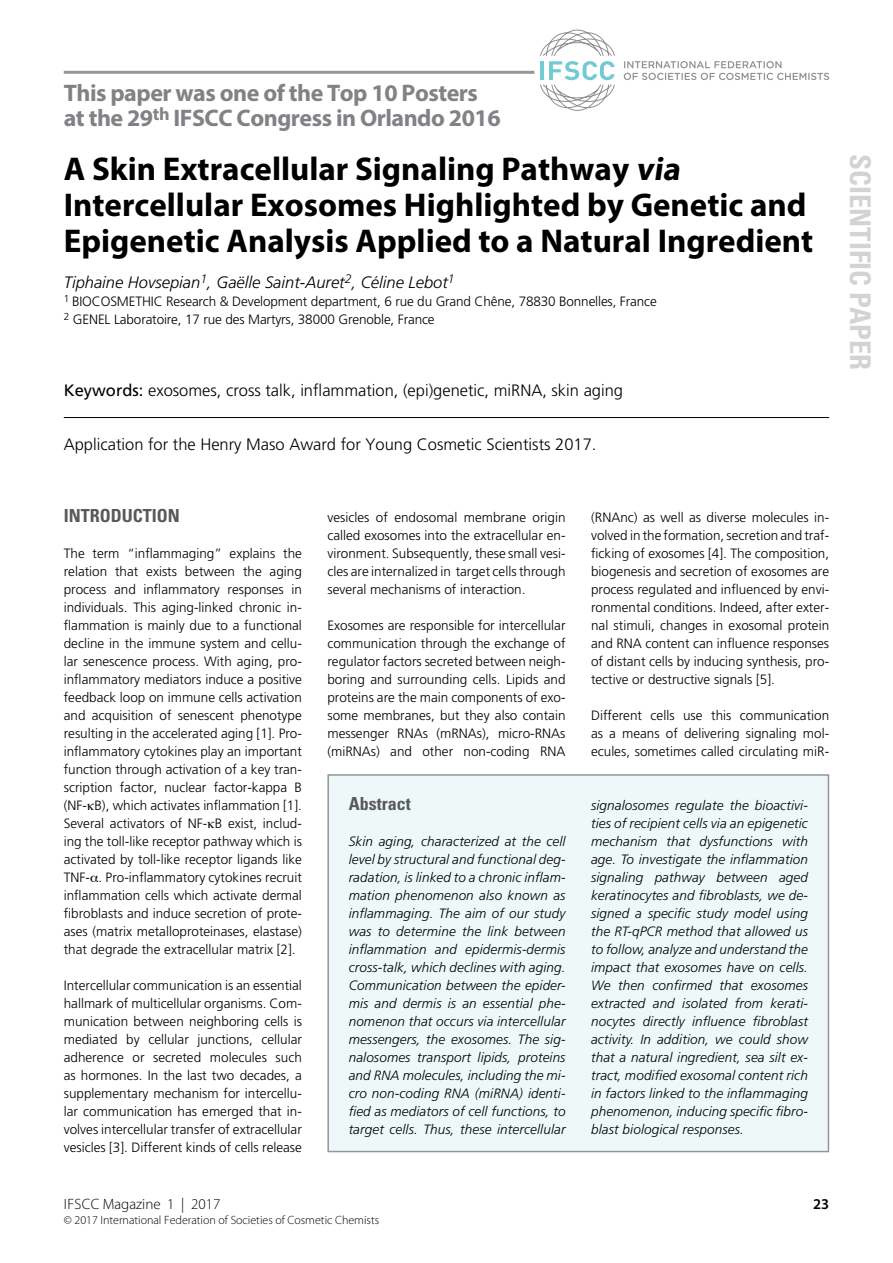
<style>
.page{position:relative;width:893px;height:1263px;background:#fff}
.page>*{position:absolute;margin:0;border:0;box-sizing:border-box;transform-origin:0 0}
.t1{font:700 33px/36px "Myriad Pro";color:#000}
.t2{font:700 condensed 28.5px "Univers";color:#d1d3d4}
.t3{font:700 24px/25px "Myriad Pro";letter-spacing:-.02em;color:#808285}
.t4{font:700 condensed 18px "Univers";color:#58595b}
.t5{font:300 16.5px "Frutiger";color:#000}
.t6{font:italic 300 16.5px "Frutiger";color:#000}
.t7{font:300 15px "Myriad Pro";color:#000}
.t8{font:600 15px "Myriad Pro";color:#000}
.t9{font:300 13.5px/18px "Frutiger";color:#000;text-align:justify}
.t10{font:italic 300 13.5px/18px "Frutiger";letter-spacing:.01em;color:#000;text-align:justify}
.t11{font:300 12px "Myriad Pro";color:#000}
.s1{font-weight:400}
</style>
<div class="page">
<svg style="left:540px;top:30px;width:75px;height:81px"></svg>
<svg style="left:624px;top:61px;width:205px;height:19px"></svg>
<hr style="left:64px;top:71px;width:470px;height:3px;background:#939598">
<hr style="left:64px;top:417px;width:765px;height:1px;background:#000">
<div style="left:327px;top:774px;width:502px;height:378px;background:#eff8f8;border:2px solid #939598"></div>
<h3 class="t3" style="left:64px;top:80px;width:438px">This paper was one of the Top 10 Posters at the 29<sup>th</sup> IFSCC Congress in Orlando 2016</h3>
<h1 class="t1" style="left:64px;top:150px;width:751px">A Skin Extracellular Signaling Pathway via<br>Intercellular Exosomes Highlighted by Genetic and<br>Epigenetic Analysis Applied to a Natural Ingredient</h1>
<p class="t6" style="left:64px;top:273px;width:393px">Tiphaine Hovsepian<sup>1</sup>, Gaëlle Saint-Auret<sup>2</sup>, Céline Lebot<sup>1</sup></p>
<p class="t9" style="left:64px;top:292px;width:594px"><sup>1</sup> BIOCOSMETHIC Research &amp; Development department, 6 rue du Grand Chêne, 78830 Bonnelles, France<br><sup>2</sup> GENEL Laboratoire, 17 rue des Martyrs, 38000 Grenoble, France</p>
<p class="t5" style="left:64px;top:381px;width:561px"><span class="s1">Keywords:</span> exosomes, cross talk, inflammation, (epi)genetic, miRNA, skin aging</p>
<p class="t5" style="left:64px;top:435px;width:534px">Application for the Henry Maso Award for Young Cosmetic Scientists 2017.</p>
<h2 class="t2" style="left:878px;top:154px;width:217px;rotate:90deg">SCIENTIFIC PAPER</h2>
<h3 class="t4" style="left:64px;top:505px;width:118px">INTRODUCTION</h3>
<p class="t9" style="left:64px;top:544px;width:240px">The term “inflammaging” explains the relation that exists between the aging process and inflammatory responses in individuals. This aging-linked chronic in&shy;flammation is mainly due to a functional decline in the immune system and cellu&shy;lar senescence process. With aging, pro&shy;inflammatory mediators induce a positive feedback loop on immune cells activation and acquisition of senescent phenotype resulting in the accelerated aging [1]. Pro&shy;inflammatory cytokines play an important function through activation of a key tran&shy;scription factor, nuclear factor-kappa B (NF- B), which activates inflammation [1].<br>Several activators of NF- B exist, includ&shy;ing the toll-like receptor pathway which is activated by toll-like receptor ligands like TNF- . Pro-inflammatory cytokines recruit inflammation cells which activate dermal fibroblasts and induce secretion of prote&shy;ases (matrix metalloproteinases, elastase) that degrade the extracellular matrix [2].</p>
<p class="t9" style="left:64px;top:976px;width:240px">Intercellular communication is an essential hallmark of multicellular organisms. Com&shy;munication between neighboring cells is mediated by cellular junctions, cellular adherence or secreted molecules such as hormones. In the last two decades, a supplementary mechanism for intercellu&shy;lar communication has emerged that in&shy;volves intercellular transfer of extracellular vesicles [3]. Different kinds of cells release</p>
<p class="t9" style="left:327px;top:508px;width:240px">vesicles of endosomal membrane origin called exosomes into the extracellular en&shy;vironment. Subsequently, these small vesi&shy;cles are internalized in target cells through several mechanisms of interaction.</p>
<p class="t9" style="left:327px;top:616px;width:240px">Exosomes are responsible for intercellular communication through the exchange of regulator factors secreted between neigh&shy;boring and surrounding cells. Lipids and proteins are the main components of exo&shy;some membranes, but they also contain messenger RNAs (mRNAs), micro-RNAs (miRNAs) and other non-coding RNA</p>
<h3 class="t4" style="left:349px;top:793px;width:63px">Abstract</h3>
<p class="t10" style="left:349px;top:832px;width:218px">Skin aging, characterized at the cell level by structural and functional deg&shy;radation, is linked to a chronic inflam&shy;mation phenomenon also known as inflammaging. The aim of our study was to determine the link between inflammation and epidermis-dermis cross-talk, which declines with aging.<br>Communication between the epider&shy;mis and dermis is an essential phe&shy;nomenon that occurs via intercellular messengers, the exosomes. The sig&shy;nalosomes transport lipids, proteins and RNA molecules, including the mi&shy;cro non-coding RNA (miRNA) identi&shy;fied as mediators of cell functions, to target cells. Thus, these intercellular</p>
<p class="t9" style="left:591px;top:508px;width:240px">(RNAnc) as well as diverse molecules in&shy;volved in the formation, secretion and traf&shy;ficking of exosomes [4]. The composition, biogenesis and secretion of exosomes are process regulated and influenced by envi&shy;ronmental conditions. Indeed, after exter&shy;nal stimuli, changes in exosomal protein and RNA content can influence responses of distant cells by inducing synthesis, pro&shy;tective or destructive signals [5].</p>
<p class="t9" style="left:591px;top:706px;width:240px">Different cells use this communication as a means of delivering signaling mol&shy;ecules, sometimes called circulating miR-</p>
<p class="t10" style="left:591px;top:796px;width:218px">signalosomes regulate the bioactivi&shy;ties of recipient cells via an epigenetic mechanism that dysfunctions with age. To investigate the inflammation signaling pathway between aged keratinocytes and fibroblasts, we de&shy;signed a specific study model using the RT-qPCR method that allowed us to follow, analyze and understand the impact that exosomes have on cells.<br>We then confirmed that exosomes extracted and isolated from kerati&shy;nocytes directly influence fibroblast activity. In addition, we could show that a natural ingredient, sea silt ex&shy;tract, modified exosomal content rich in factors linked to the inflammaging phenomenon, inducing specific fibro&shy;blast biological responses.</p>
<p class="t7" style="left:64px;top:1196px;width:158px">IFSCC Magazine 1 | 2017</p>
<p class="t8" style="left:813px;top:1195px;width:18px">23</p>
<p class="t11" style="left:64px;top:1214px;width:317px">© 2017 International Federation of Societies of Cosmetic Chemists</p>
</div>
